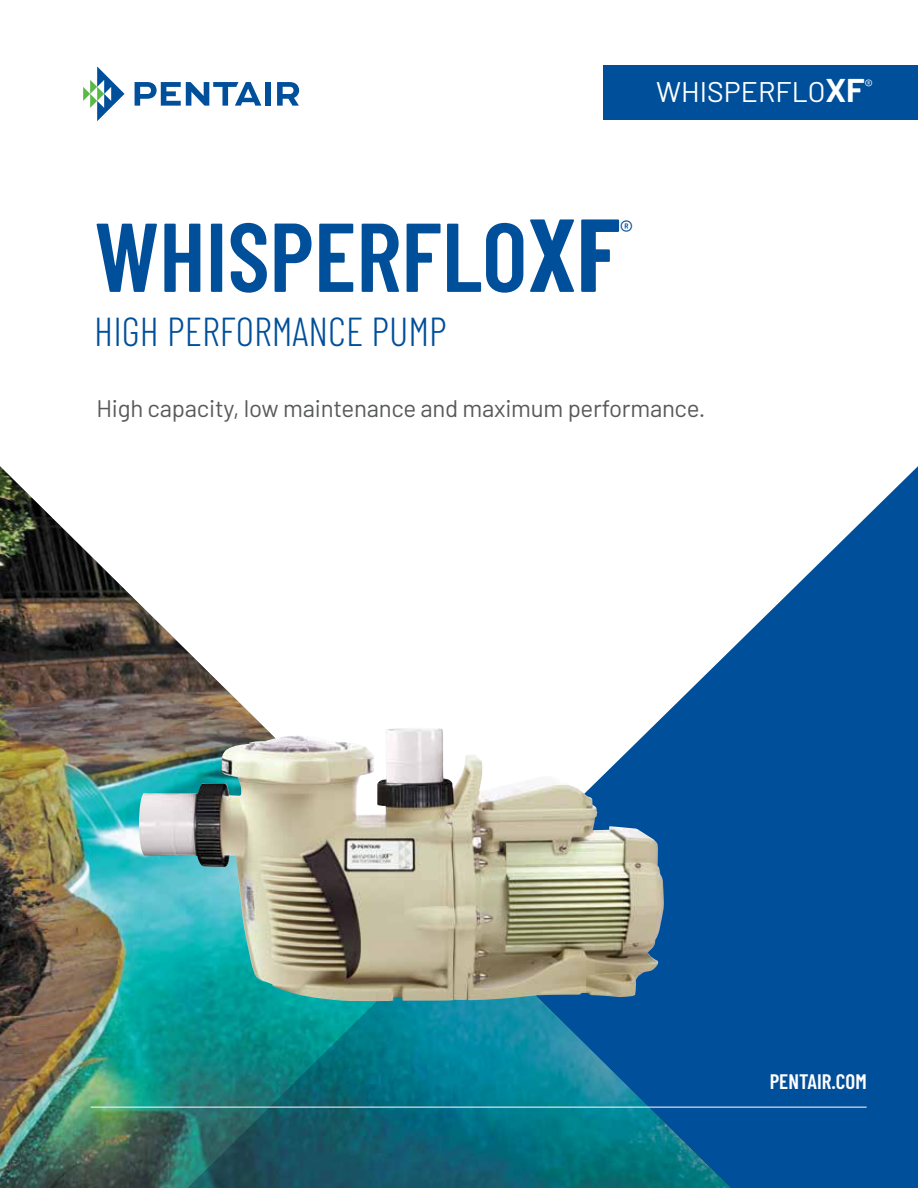
<style>
.page{position:relative;width:918px;height:1188px;background:#fff}
.page>*{position:absolute;margin:0;border:0;box-sizing:border-box;transform-origin:0 0}
.t1{font:600 97.5px "Barlow Condensed";color:#004f9a}
.t2{font:300 40.5px "Barlow Condensed";color:#004f9a}
.t3{font:28.8px "Barlow Condensed";color:#004f9a}
.t4{font:28.5px "Barlow";color:#fff}
.t5{font:24px "Barlow";letter-spacing:-.01em;color:#58595b}
.t6{font:600 21px "Barlow Condensed";color:#fff}
.s1{font-weight:700;font-size:33px}
.s2{font-weight:700;font-size:103.5px}
</style>
<div class="page">
<svg style="left:731px;top:466px;width:187px;height:722px;background:#2166a7"></svg>
<img style="left:0;top:466px;width:731px;height:722px">
<svg style="left:174px;top:920px;width:570px;height:268px;background:#0a6d89"></svg>
<svg style="left:83px;top:66px;width:42px;height:55px"></svg>
<svg style="left:135px;top:82px;width:126px;height:24px"></svg>
<div style="left:265px;top:82px;width:6px;height:24px;background:#004f9a"></div>
<svg style="left:277px;top:82px;width:22px;height:24px"></svg>
<div style="left:603px;top:65px;width:315px;height:54px;background:#004f9a"></div>
<hr style="left:91px;top:1107px;width:776px;height:1px;background:#fff">
<img style="left:137px;top:730px;width:522px;height:271px">
<p class="t4" style="left:656px;top:71px;width:218px">WHISPERFLO<span class="s1">XF</span><sup>®</sup></p>
<h1 class="t1" style="left:94px;top:187px;width:527px">WHISPERFLO<span class="s2">XF</span></h1>
<p class="t3" style="left:620px;top:210px;width:14px">®</p>
<h2 class="t2" style="left:94px;top:302px;width:354px">HIGH PERFORMANCE PUMP</h2>
<p class="t5" style="left:96px;top:391px;width:611px">High capacity, low maintenance and maximum performance.</p>
<p class="t6" style="left:770px;top:1067px;width:98px">PENTAIR.COM</p>
</div>
